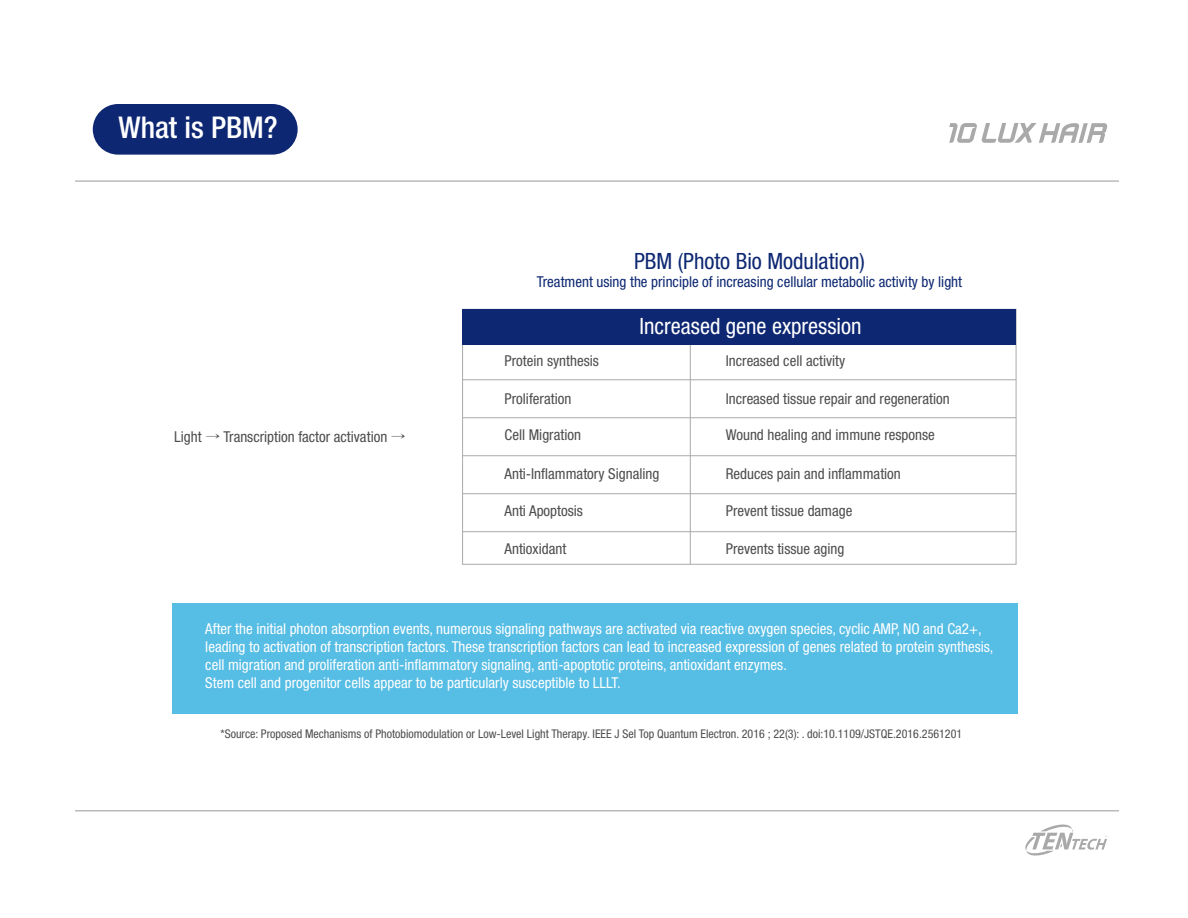
<style>
.page{position:relative;width:1188px;height:918px;background:#fff}
.page>*{position:absolute;margin:0;border:0;box-sizing:border-box;transform-origin:0 0}
.t1{font:500 condensed 30px "Helvetica Neue LT Pro";color:#fff}
.t2{font:condensed 22.5px "Helvetica Neue LT Pro";color:#fff}
.t3{font:condensed 22.5px "Helvetica Neue LT Pro";color:#0d2772}
.t4{font:condensed 15px/18px "Helvetica Neue LT Pro";color:#fff}
.t5{font:condensed 15px "Helvetica Neue LT Pro";color:#4d4d4d}
.t6{font:condensed 15px "Helvetica Neue LT Pro";color:#0d2772}
.t7{font:condensed 12px "Helvetica Neue LT Pro";color:#4d4d4d}
.s1{font-family:"Adobe Myungjo Std";font-weight:500;font-stretch:normal}
</style>
<div class="page">
<svg style="left:949px;top:123px;width:158px;height:20px"></svg>
<div style="left:93px;top:104px;width:205px;height:51px;background:#0d2772;border-radius:25px"></div>
<hr style="left:75px;top:180px;width:1044px;height:2px;background:#535353">
<hr style="left:75px;top:810px;width:1044px;height:1px;background:#535353">
<svg style="left:1025px;top:825px;width:82px;height:31px"></svg>
<hr style="left:690px;top:309px;width:1px;height:255px;background:#535353">
<hr style="left:463px;top:531px;width:553px;height:1px;background:#535353">
<hr style="left:463px;top:493px;width:553px;height:1px;background:#535353">
<hr style="left:463px;top:455px;width:553px;height:1px;background:#535353">
<hr style="left:463px;top:417px;width:553px;height:1px;background:#535353">
<hr style="left:463px;top:379px;width:553px;height:1px;background:#535353">
<div style="left:463px;top:309px;width:553px;height:36px;background:#0d2772"></div>
<div style="left:172px;top:603px;width:846px;height:111px;background:#56bde5"></div>
<h1 class="t1" style="left:118px;top:110px;width:161px">What is PBM?</h1>
<p class="t5" style="left:174px;top:427px;width:233px">Light <span class="s1">→</span> Transcription factor activation <span class="s1">→</span></p>
<h2 class="t3" style="left:634px;top:248px;width:232px">PBM (Photo Bio Modulation)</h2>
<p class="t6" style="left:537px;top:273px;width:427px">Treatment using the principle of increasing cellular metabolic activity by light</p>
<h2 class="t2" style="left:640px;top:313px;width:223px">Increased gene expression</h2>
<p class="t5" style="left:505px;top:352px;width:96px">Protein synthesis</p>
<p class="t5" style="left:505px;top:390px;width:68px">Proliferation</p>
<p class="t5" style="left:505px;top:426px;width:78px">Cell Migration</p>
<p class="t5" style="left:505px;top:465px;width:156px">Anti-Inflammatory Signaling</p>
<p class="t5" style="left:505px;top:502px;width:80px">Anti Apoptosis</p>
<p class="t5" style="left:505px;top:540px;width:63px">Antioxidant</p>
<p class="t5" style="left:726px;top:352px;width:121px">Increased cell activity</p>
<p class="t5" style="left:726px;top:390px;width:225px">Increased tissue repair and regeneration</p>
<p class="t5" style="left:726px;top:426px;width:211px">Wound healing and immune response</p>
<p class="t5" style="left:726px;top:465px;width:177px">Reduces pain and inflammation</p>
<p class="t5" style="left:726px;top:502px;width:128px">Prevent tissue damage</p>
<p class="t5" style="left:726px;top:540px;width:120px">Prevents tissue aging</p>
<p class="t4" style="left:205px;top:619px;width:790px">After the initial photon absorption events, numerous signaling pathways are activated via reactive oxygen species, cyclic AMP, NO and Ca2+, leading to activation of transcription factors. These transcription factors can lead to increased expression of genes related to protein synthesis, cell migration and proliferation anti-inflammatory signaling, anti-apoptotic proteins, antioxidant enzymes.<br>Stem cell and progenitor cells appear to be particularly susceptible to LLLT.</p>
<p class="t7" style="left:221px;top:726px;width:743px">*Source: Proposed Mechanisms of Photobiomodulation or Low-Level Light Therapy. IEEE J Sel Top Quantum Electron. 2016 ; 22(3): . doi:10.1109/JSTQE.2016.2561201</p>
</div>
